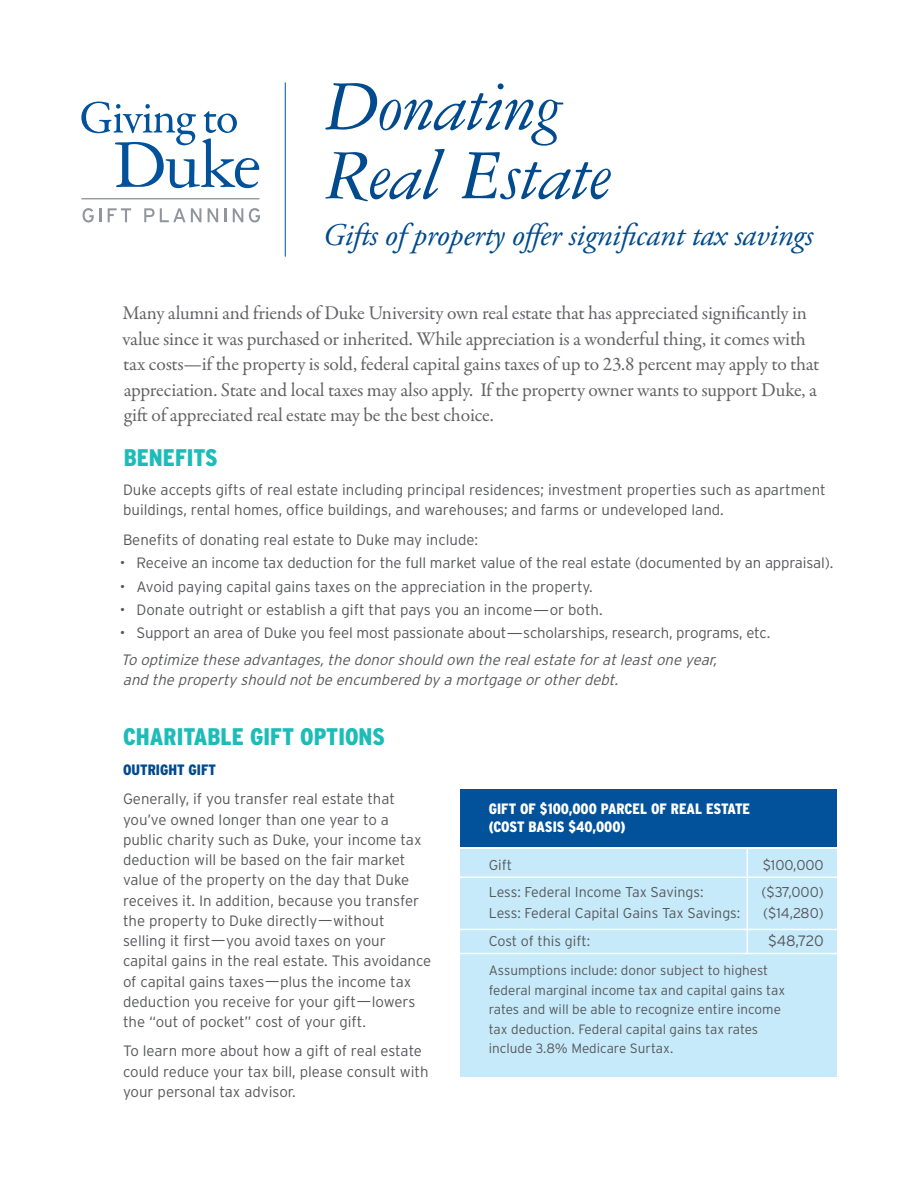
<style>
.page{position:relative;width:918px;height:1188px;background:#fff}
.page>*{position:absolute;margin:0;border:0;box-sizing:border-box;transform-origin:0 0}
.t1{font:italic 75px/69px "Garamond 3 LT Std";letter-spacing:-.025em;color:#004a8d}
.t2{font:italic 31.5px "Adobe Garamond Pro";letter-spacing:-.01em;color:#004a8d}
.t3{font:900 condensed 24px "Interstate";color:#1dbcb8}
.t4{font:19.5px/25.5px "Garamond Premr Pro";letter-spacing:-.01em;color:#636366}
.t5{font:300 15px/20.2px "Interstate";color:#57585a}
.t6{font:italic 300 15px/20.2px "Interstate";color:#57585a}
.t7{font:900 condensed 15px/18px "Interstate";color:#fff}
.t8{font:900 condensed 15px "Interstate";color:#004a8d}
.t9{font:300 14.25px "Interstate";color:#57585a}
.t10{font:300 13.5px/19.5px "Interstate";color:#57585a}
</style>
<div class="page">
<div style="left:461px;top:789px;width:376px;height:58px;background:#01529a"></div>
<div style="left:461px;top:849px;width:376px;height:228px;background:#c6eafa"></div>
<hr style="left:747px;top:849px;width:1px;height:105px;background:#fff">
<hr style="left:459px;top:877px;width:378px;height:1px;background:#fff">
<hr style="left:459px;top:929px;width:378px;height:1px;background:#fff">
<hr style="left:459px;top:953px;width:378px;height:1px;background:#fff">
<hr style="left:285px;top:83px;width:1px;height:174px;background:#01529a">
<svg style="left:81px;top:102px;width:178px;height:86px"></svg>
<hr style="left:82px;top:198px;width:177px;height:1px;background:#91969d">
<svg style="left:83px;top:208px;width:18px;height:14px"></svg>
<svg style="left:108px;top:208px;width:23px;height:14px"></svg>
<svg style="left:144px;top:208px;width:57px;height:14px"></svg>
<svg style="left:208px;top:208px;width:10px;height:14px"></svg>
<hr style="left:224px;top:208px;width:3px;height:14px;background:#91969d">
<svg style="left:233px;top:208px;width:10px;height:14px"></svg>
<svg style="left:249px;top:208px;width:11px;height:14px"></svg>
<h1 class="t1" style="left:325px;top:73px;width:287px">Donating<br>Real Estate</h1>
<h2 class="t2" style="left:323px;top:216px;width:492px">Gifts of property offer significant tax savings</h2>
<p class="t4" style="left:122px;top:301px;width:698px">Many alumni and friends of Duke University own real estate that has appreciated significantly in value since it was purchased or inherited. While appreciation is a wonderful thing, it comes with tax costs—if the property is sold, federal capital gains taxes of up to 23.8 percent may apply to that appreciation. State and local taxes may also apply. If the property owner wants to support Duke, a gift of appreciated real estate may be the best choice.</p>
<h3 class="t3" style="left:124px;top:444px;width:95px">BENEFITS</h3>
<p class="t5" style="left:123px;top:480px;width:704px">Duke accepts gifts of real estate including principal residences; investment properties such as apartment buildings, rental homes, office buildings, and warehouses; and farms or undeveloped land.</p>
<p class="t5" style="left:123px;top:529px;width:357px">Benefits of donating real estate to Duke may include:</p>
<p class="t5" style="left:120px;top:552px;width:715px">• Receive an income tax deduction for the full market value of the real estate (documented by an appraisal).</p>
<p class="t5" style="left:120px;top:576px;width:474px">• Avoid paying capital gains taxes on the appreciation in the property.</p>
<p class="t5" style="left:120px;top:599px;width:484px">• Donate outright or establish a gift that pays you an income—or both.</p>
<p class="t5" style="left:120px;top:623px;width:652px">• Support an area of Duke you feel most passionate about—scholarships, research, programs, etc.</p>
<p class="t6" style="left:121px;top:649px;width:601px">To optimize these advantages,the donorshould own the realestate foratleastone year, and the property should notbe encumbered by a mortgage orotherdebt.</p>
<h3 class="t3" style="left:123px;top:723px;width:263px">CHARITABLE GIFT OPTIONS</h3>
<p class="t8" style="left:123px;top:762px;width:95px">OUTRIGHT GIFT</p>
<p class="t5" style="left:123px;top:789px;width:310px">Generally, if you transfer real estate that you’ve owned longer than one year to a public charity such as Duke, your income tax deduction will be based on the fair market value of the property on the day that Duke receives it. In addition, because you transfer the property to Duke directly—without selling it first—you avoid taxes on your capital gains in the real estate. This avoidance of capital gains taxes—plus the income tax deduction you receive for your gift—lowers the “out of pocket” cost of your gift.</p>
<p class="t5" style="left:123px;top:1041px;width:307px">To learn more about how a gift of real estate could reduce your tax bill, please consult with your personal tax advisor.</p>
<p class="t7" style="left:489px;top:799px;width:263px">GIFT OF $100,000 PARCEL OF REAL ESTATE (COST BASIS $40,000)</p>
<p class="t9" style="left:489px;top:857px;width:25px">Gift</p>
<p class="t9" style="left:763px;top:857px;width:63px">$100,000</p>
<p class="t9" style="left:489px;top:884px;width:216px">Less: Federal Income Tax Savings:</p>
<p class="t9" style="left:762px;top:884px;width:64px">($37,000)</p>
<p class="t9" style="left:489px;top:905px;width:253px">Less: Federal Capital Gains Tax Savings:</p>
<p class="t9" style="left:763px;top:905px;width:62px">($14,280)</p>
<p class="t9" style="left:489px;top:933px;width:103px">Cost of this gift:</p>
<p class="t5" style="left:768px;top:931px;width:57px">$48,720</p>
<p class="t10" style="left:489px;top:961px;width:298px">Assumptions include: donor subject to highest federal marginal income tax and capital gains tax rates and will be able to recognize entire income tax deduction. Federal capital gains tax rates include 3.8% Medicare Surtax.</p>
</div>
